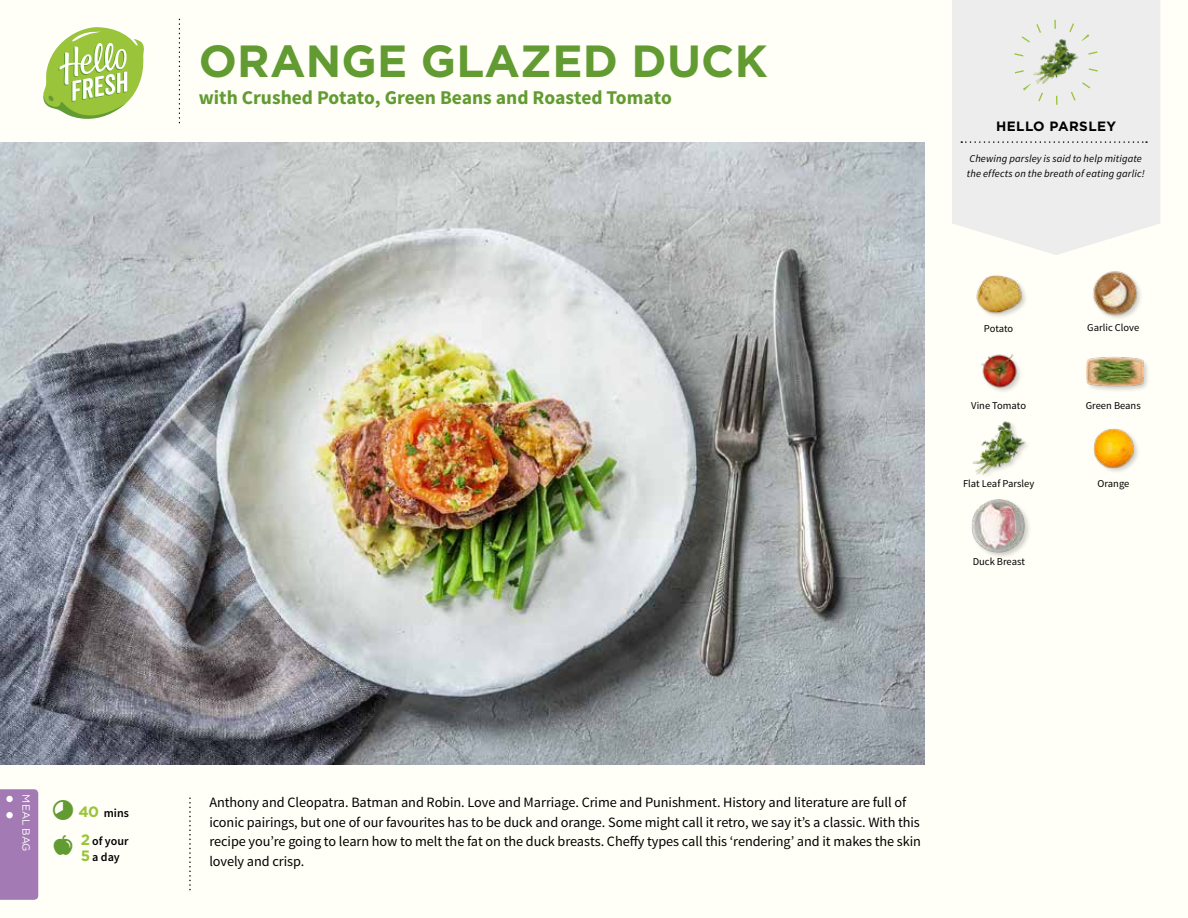
<style>
.page{position:relative;width:1188px;height:918px;background:#fffef7}
.page>*{position:absolute;margin:0;border:0;box-sizing:border-box;transform-origin:0 0}
.t1{font:700 45px "Gotham";letter-spacing:.005em;color:#619b31}
.t2{font:700 19.5px "Source Sans Pro";color:#619b31}
.t3{font:14.25px/19.5px "Source Sans Pro";letter-spacing:-.005em;color:#000}
.t4{font:700 13.5px "Gotham";letter-spacing:.03em;color:#000}
.t5{font:600 12px/15.8px "Source Sans Pro";color:#000}
.t6{font:italic 10.5px/14.7px "Source Sans Pro";letter-spacing:.015em;color:#000}
.t7{font:10.5px "Source Sans Pro";color:#000}
.t8{font:10.5px "Gotham";letter-spacing:-.005em;color:#fffefb}
.s1{font-family:"Gotham";font-weight:700;font-size:15px;color:#9ac43a}
</style>
<div class="page">
<svg style="left:43px;top:27px;width:101px;height:92px"></svg>
<div style="left:0;top:789px;width:38px;height:111px;background:#a47ab5"></div>
<div style="left:6px;top:796px;width:7px;height:6px;background:#fffef7;border-radius:50%"></div>
<div style="left:6px;top:812px;width:7px;height:6px;background:#fffffe;border-radius:50%"></div>
<div style="left:952px;top:0;width:208px;height:255px;background:#ededed"></div>
<svg style="left:961px;top:141px;width:186px;height:2px"></svg>
<img style="left:1032px;top:38px;width:49px;height:49px">
<div style="left:1014px;top:20px;width:85px;height:85px;border:9px dashed #9ac43a;border-radius:50%"></div>
<img style="left:0;top:142px;width:925px;height:623px">
<div style="left:1093px;top:428px;width:47px;height:47px;background:#000;opacity:.2"></div>
<img style="left:1093px;top:428px;width:43px;height:43px">
<img style="left:972px;top:421px;width:55px;height:54px">
<img style="left:1093px;top:271px;width:48px;height:47px">
<img style="left:976px;top:275px;width:50px;height:41px">
<div style="left:1085px;top:355px;width:65px;height:38px;background:#000;opacity:.2"></div>
<img style="left:1086px;top:355px;width:57px;height:38px">
<img style="left:981px;top:354px;width:39px;height:38px">
<div style="left:971px;top:498px;width:61px;height:61px;background:#000;opacity:.2"></div>
<img style="left:971px;top:498px;width:57px;height:57px">
<h1 class="t1" style="left:199px;top:32px;width:570px">ORANGE GLAZED DUCK</h1>
<h2 class="t2" style="left:199px;top:85px;width:475px">with Crushed Potato, Green Beans and Roasted Tomato</h2>
<p class="t4" style="left:996px;top:117px;width:122px">HELLO PARSLEY</p>
<p class="t6" style="left:967px;top:152px;width:179px">Chewing parsley is said to help mitigate the effects on the breath of eating garlic!</p>
<p class="t7" style="left:984px;top:322px;width:31px">Potato</p>
<p class="t7" style="left:1087px;top:321px;width:54px">Garlic Clove</p>
<p class="t7" style="left:971px;top:399px;width:56px">Vine Tomato</p>
<p class="t7" style="left:1086px;top:399px;width:57px">Green Beans</p>
<p class="t7" style="left:963px;top:477px;width:73px">Flat Leaf Parsley</p>
<p class="t7" style="left:1098px;top:477px;width:33px">Orange</p>
<p class="t7" style="left:973px;top:555px;width:54px">Duck Breast</p>
<p class="t8" style="left:33px;top:794px;width:59px;rotate:90deg">MEAL BAG</p>
<p class="t5" style="left:78px;top:805px;width:52px"><span class="s1">40</span> mins</p>
<p class="t5" style="left:81px;top:833px;width:49px"><span class="s1">2</span> of your<br><span class="s1">5</span> a day</p>
<p class="t3" style="left:209px;top:793px;width:713px">Anthony and Cleopatra. Batman and Robin. Love and Marriage. Crime and Punishment. History and literature are full of iconic pairings, but one of our favourites has to be duck and orange. Some might call it retro, we say it’s a classic. With this recipe you’re going to learn how to melt the fat on the duck breasts. Cheffy types call this ‘rendering’ and it makes the skin lovely and crisp.</p>
</div>
